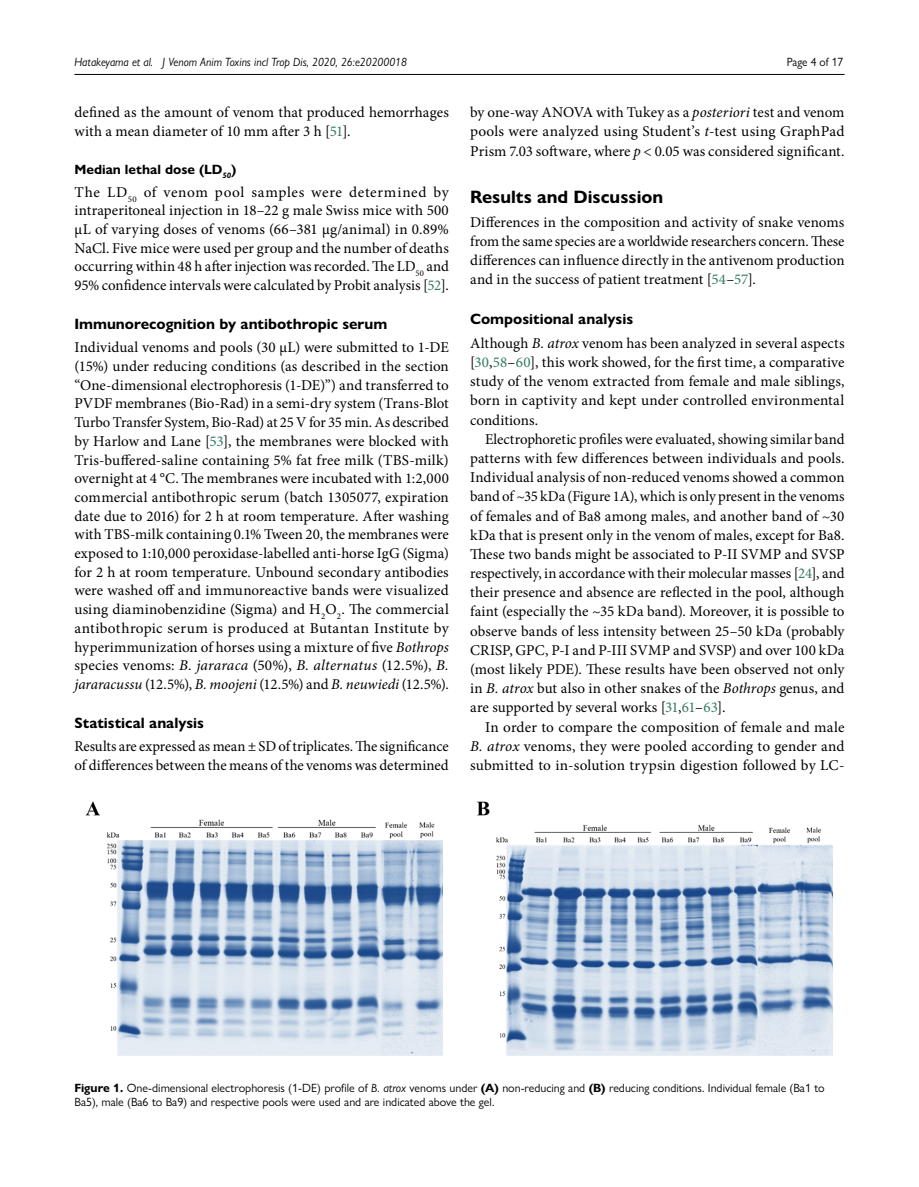
<style>
.page{position:relative;width:919px;height:1187px;background:#fff}
.page>*{position:absolute;margin:0;border:0;box-sizing:border-box;transform-origin:0 0}
.t1{font:700 18px "Gill Sans Nova";color:#000}
.t2{font:15px/18.8px "Minion Pro";letter-spacing:.005em;color:#000;text-align:justify}
.t3{font:700 15px "Gill Sans Nova";color:#000}
.t4{font:700 13.5px "Gill Sans Nova";color:#000}
.t5{font:12px/14.4px "Gill Sans Nova";color:#000}
.t6{font:italic 12px "Gill Sans Nova";color:#000;scale:.95 1}
.t7{font:12px "Gill Sans Nova";color:#000;scale:.95 1}
.s1{color:#327964}
.s2{font-style:italic}
.s3{font-weight:700}
</style>
<div class="page">
<hr style="left:74px;top:74px;width:770px;height:1px;background:#000">
<img style="left:85px;top:801px;width:748px;height:255px">
<p class="t6" style="left:74px;top:55px;width:351px">Hatakeyama et al. J Venom Anim Toxins incl Trop Dis, 2020, 26:e20200018</p>
<p class="t7" style="left:786px;top:55px;width:61px">Page 4 of 17</p>
<p class="t2" style="left:74px;top:103px;width:376px">defined as the amount of venom that produced hemorrhages with a mean diameter of 10 mm after 3 h [<span class="s1">51</span>].</p>
<p class="t4" style="left:74px;top:160px;width:163px">Median lethal dose (LD<sub>50</sub>)</p>
<p class="t2" style="left:74px;top:182px;width:376px">The LD<sub>50</sub> of venom pool samples were determined by intraperitoneal injection in 18–22 g male Swiss mice with 500 μL of varying doses of venoms (66–381 µg/animal) in 0.89% NaCl. Five mice were used per group and the number of deaths occurring within 48 h after injection was recorded. The LD<sub>50</sub> and 95% confidence intervals were calculated by Probit analysis [<span class="s1">52</span>].</p>
<p class="t3" style="left:74px;top:315px;width:314px">Immunorecognition by antibothropic serum</p>
<p class="t2" style="left:74px;top:338px;width:376px">Individual venoms and pools (30 µL) were submitted to 1-DE (15%) under reducing conditions (as described in the section “One-dimensional electrophoresis (1-DE)”) and transferred to PVDF membranes (Bio-Rad) in a semi-dry system (Trans-Blot Turbo Transfer System, Bio-Rad) at 25 V for 35 min. As described by Harlow and Lane [<span class="s1">53</span>], the membranes were blocked with Tris-buffered-saline containing 5% fat free milk (TBS-milk) overnight at 4 °C. The membranes were incubated with 1:2,000 commercial antibothropic serum (batch 1305077, expiration date due to 2016) for 2 h at room temperature. After washing with TBS-milk containing 0.1% Tween 20, the membranes were exposed to 1:10,000 peroxidase-labelled anti-horse IgG (Sigma) for 2 h at room temperature. Unbound secondary antibodies were washed off and immunoreactive bands were visualized using diaminobenzidine (Sigma) and H<sub>2</sub>O<sub>2</sub>. The commercial antibothropic serum is produced at Butantan Institute by hyperimmunization of horses using a mixture of five <span class="s2">Bothrops </span>species venoms: <span class="s2">B. jararaca</span> (50%), <span class="s2">B. alternatus</span> (12.5%), <span class="s2">B. jararacussu</span> (12.5%), <span class="s2">B. moojeni</span> (12.5%) and <span class="s2">B. neuwiedi</span> (12.5%).</p>
<p class="t3" style="left:74px;top:714px;width:131px">Statistical analysis</p>
<p class="t2" style="left:74px;top:737px;width:376px">Results are expressed as mean ± SD of triplicates. The significance of differences between the means of the venoms was determined</p>
<p class="t2" style="left:470px;top:103px;width:376px;line-height:19.2px">by one-way ANOVA with Tukey as a <span class="s2">posteriori</span> test and venom pools were analyzed using Student’s <span class="s2">t</span>-test using GraphPad Prism 7.03 software, where <span class="s2">p</span> &lt; 0.05 was considered significant.</p>
<p class="t1" style="left:470px;top:186px;width:195px">Results and Discussion</p>
<p class="t2" style="left:470px;top:212px;width:376px;line-height:19.2px">Differences in the composition and activity of snake venoms from the same species are a worldwide researchers concern. These differences can influence directly in the antivenom production and in the success of patient treatment [<span class="s1">54</span>–<span class="s1">57</span>].</p>
<p class="t3" style="left:470px;top:310px;width:164px">Compositional analysis</p>
<p class="t2" style="left:470px;top:333px;width:376px;line-height:19.2px">Although <span class="s2">B. atrox</span> venom has been analyzed in several aspects [<span class="s1">30</span>,<span class="s1">58</span>–<span class="s1">60</span>], this work showed, for the first time, a comparative study of the venom extracted from female and male siblings, born in captivity and kept under controlled environmental conditions.</p>
<p class="t2" style="left:470px;top:429px;width:376px;line-height:19.2px;text-indent:15px">Electrophoretic profiles were evaluated, showing similar band patterns with few differences between individuals and pools.<br>Individual analysis of non-reduced venoms showed a common band of ~35 kDa (Figure 1A), which is only present in the venoms of females and of Ba8 among males, and another band of ~30 kDa that is present only in the venom of males, except for Ba8.<br>These two bands might be associated to P-II SVMP and SVSP respectively, in accordance with their molecular masses [<span class="s1">24</span>], and their presence and absence are reflected in the pool, although faint (especially the ~35 kDa band). Moreover, it is possible to observe bands of less intensity between 25–50 kDa (probably CRISP, GPC, P-I and P-III SVMP and SVSP) and over 100 kDa (most likely PDE). These results have been observed not only in <span class="s2">B. atrox</span> but also in other snakes of the <span class="s2">Bothrops</span> genus, and are supported by several works [<span class="s1">31</span>,<span class="s1">61</span>–<span class="s1">63</span>].</p>
<p class="t2" style="left:470px;top:717px;width:376px;line-height:19.2px;text-indent:15px">In order to compare the composition of female and male <span class="s2">B. atrox</span> venoms, they were pooled according to gender and submitted to in-solution trypsin digestion followed by LC-</p>
<p class="t5" style="left:74px;top:1080px;width:751px"><span class="s3">Figure 1.</span> One-dimensional electrophoresis (1-DE) profile of <span class="s2">B. atrox</span> venoms under <span class="s3">(A)</span> non-reducing and <span class="s3">(B)</span> reducing conditions. Individual female (Ba1 to<br>Ba5), male (Ba6 to Ba9) and respective pools were used and are indicated above the gel.</p>
</div>
